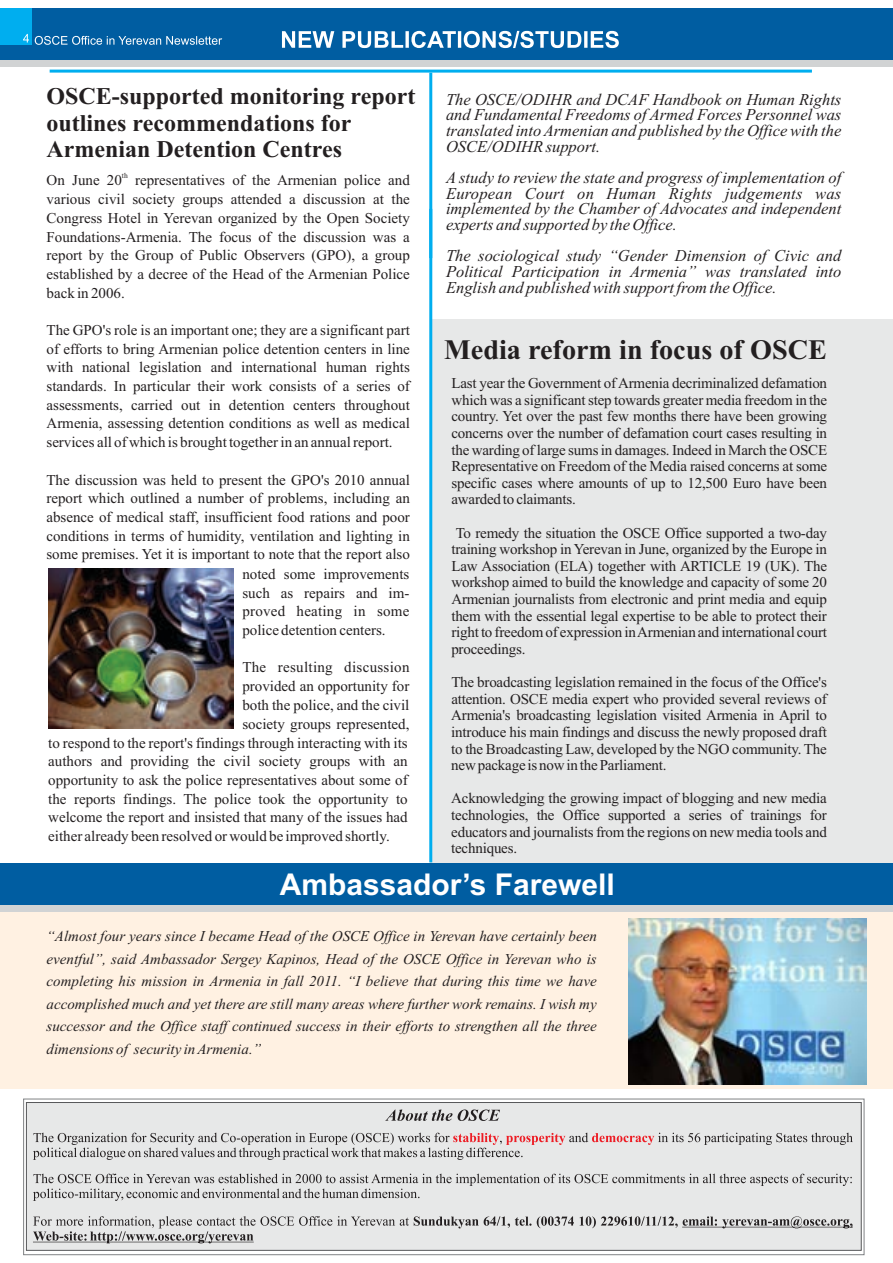
<style>
.page{position:relative;width:893px;height:1263px;background:#fff}
.page>*{position:absolute;margin:0;border:0;box-sizing:border-box;transform-origin:0 0}
.t1{font:700 30px "Arial";color:#fff}
.t2{font:700 28.2px "Times New Roman";color:#231f20}
.t3{font:700 24px/26.5px "Times New Roman";color:#231f20}
.t4{font:italic 16.5px/15.6px "Times New Roman";color:#231f20;text-align:justify}
.t5{font:15px/16.6px "Times New Roman";color:#231f20;text-align:justify}
.t6{font:italic 15px/22.5px "Times New Roman";color:#231f20;text-align:justify}
.t7{font:15px "Times New Roman";letter-spacing:.02em;color:#231f20}
.t8{font:7.5px "Times New Roman";color:#231f20}
</style>
<div class="page">
<hr style="left:429px;top:73px;width:3px;height:185px;background:#00aeef">
<div style="left:0;top:874px;width:893px;height:215px;background:#fff1e2"></div>
<div style="left:0;top:8px;width:893px;height:53px;background:#005da1"></div>
<div style="left:0;top:61px;width:893px;height:6px;background:#d1d3d4"></div>
<svg style="left:282px;top:31px;width:337px;height:17px"></svg>
<svg style="left:35px;top:36px;width:187px;height:9px"></svg>
<div style="left:0;top:862px;width:893px;height:44px;background:#005da1"></div>
<div style="left:0;top:905px;width:893px;height:6px;background:#d1d3d4"></div>
<div style="left:0;top:8px;width:32px;height:37px;background:#00aeef"></div>
<svg style="left:23px;top:34px;width:6px;height:9px"></svg>
<div style="left:23px;top:1098px;width:841px;height:157px;border:1px solid #808285"></div>
<div style="left:26px;top:1102px;width:836px;height:149px;background:#e7e8e8;border:1px solid #58595b"></div>
<svg style="left:33px;top:1174px;width:819px;height:27px"></svg>
<svg style="left:33px;top:1216px;width:820px;height:27px"></svg>
<svg style="left:33px;top:1109px;width:820px;height:51px"></svg>
<div style="left:431px;top:319px;width:462px;height:543px;background:#e7e8e8"></div>
<img style="left:628px;top:918px;width:238px;height:166px">
<hr style="left:50px;top:70px;width:762px;height:3px;background:#00aeef">
<hr style="left:429px;top:209px;width:3px;height:653px;background:#00aeef">
<img style="left:48px;top:568px;width:186px;height:160px">
<h3 class="t3" style="left:47px;top:85px;width:370px">OSCE-supported monitoring report outlines recommendations for<br>Armenian Detention Centres</h3>
<p class="t8" style="left:122px;top:173px;width:7px">th</p>
<p class="t5" style="left:47px;top:172px;width:365px;line-height:18.8px">On June 20 representatives of the Armenian police and various civil society groups attended a discussion at the Congress Hotel in Yerevan organized by the Open Society Foundations-Armenia. The focus of the discussion was a report by the Group of Public Observers (GPO), a group established by a decree of the Head of the Armenian Police back in 2006.</p>
<p class="t5" style="left:46px;top:322px;width:365px;line-height:18.8px">The GPO's role is an important one; they are a significant part of efforts to bring Armenian police detention centers in line with national legislation and international human rights standards. In particular their work consists of a series of assessments, carried out in detention centers throughout Armenia, assessing detention conditions as well as medical services all of which is brought together in an annual report.</p>
<p class="t5" style="left:46px;top:472px;width:365px;line-height:18.8px">The discussion was held to present the GPO's 2010 annual report which outlined a number of problems, including an absence of medical staff, insufficient food rations and poor conditions in terms of humidity, ventilation and lighting in some premises. Yet it is important to note that the report also</p>
<p class="t5" style="left:242px;top:566px;width:169px;line-height:18.8px">noted some improvements such as repairs and im&shy;proved heating in some police detention centers.</p>
<p class="t7" style="left:242px;top:662px;width:169px">The resulting discussion</p>
<p class="t5" style="left:242px;top:679px;width:169px">provided an opportunity for</p>
<p class="t5" style="left:242px;top:698px;width:169px">both the police, and the civil</p>
<p class="t5" style="left:242px;top:717px;width:169px">society groups represented,</p>
<p class="t5" style="left:48px;top:736px;width:361px">to respond to the report's findings through interacting with its</p>
<p class="t5" style="left:48px;top:754px;width:361px">authors and providing the civil society groups with an</p>
<p class="t5" style="left:48px;top:773px;width:361px">opportunity to ask the police representatives about some of</p>
<p class="t5" style="left:48px;top:792px;width:361px">the reports findings. The police took the opportunity to</p>
<p class="t5" style="left:48px;top:810px;width:361px">welcome the report and insisted that many of the issues had</p>
<p class="t5" style="left:48px;top:829px;width:343px">either already been resolved or would be improved shortly.</p>
<p class="t4" style="left:446px;top:93px;width:397px">The OSCE/ODIHR and DCAF Handbook on Human Rights and Fundamental Freedoms of Armed Forces Personnel was translated into Armenian and published by the Office with the OSCE/ODIHR support.</p>
<p class="t4" style="left:446px;top:171px;width:397px">A study to review the state and progress of implementation of European Court on Human Rights judgements was implemented by the Chamber of Advocates and independent experts and supported by the Office.</p>
<p class="t4" style="left:446px;top:249px;width:397px">The sociological study “Gender Dimension of Civic and Political Participation in Armenia” was translated into English and published with support from the Office.</p>
<h2 class="t2" style="left:444px;top:340px;width:384px">Media reform in focus of OSCE</h2>
<p class="t5" style="left:451px;top:376px;width:377px">Last year the Government of Armenia decriminalized defamation which was a significant step towards greater media freedom in the country. Yet over the past few months there have been growing concerns over the number of defamation court cases resulting in the warding of large sums in damages. Indeed in March the OSCE Representative on Freedom of the Media raised concerns at some specific cases where amounts of up to 12,500 Euro have been awarded to claimants.</p>
<p class="t5" style="left:451px;top:526px;width:377px">To remedy the situation the OSCE Office supported a two-day training workshop in Yerevan in June, organized by the Europe in Law Association (ELA) together with ARTICLE 19 (UK). The workshop aimed to build the knowledge and capacity of some 20<br>Armenian journalists from electronic and print media and equip them with the essential legal expertise to be able to protect their right to freedom of expression in Armenian and international court proceedings.</p>
<p class="t5" style="left:451px;top:675px;width:377px">The broadcasting legislation remained in the focus of the Office's attention. OSCE media expert who provided several reviews of Armenia's broadcasting legislation visited Armenia in April to introduce his main findings and discuss the newly proposed draft to the Broadcasting Law, developed by the NGO community. The new package is now in the Parliament.</p>
<p class="t5" style="left:451px;top:791px;width:377px">Acknowledging the growing impact of blogging and new media technologies, the Office supported a series of trainings for educators and journalists from the regions on new media tools and techniques.</p>
<h1 class="t1" style="left:280px;top:873px;width:337px">Ambassador’s Farewell</h1>
<p class="t6" style="left:47px;top:926px;width:552px">“Almost four years since I became Head of the OSCE Office in Yerevan have certainly been eventful”, said Ambassador Sergey Kapinos, Head of the OSCE Office in Yerevan who is completing his mission in Armenia in fall 2011. “I believe that during this time we have accomplished much and yet there are still many areas where further work remains. I wish my successor and the Office staff continued success in their efforts to strengthen all the three dimensions of security in Armenia.”</p>
</div>
